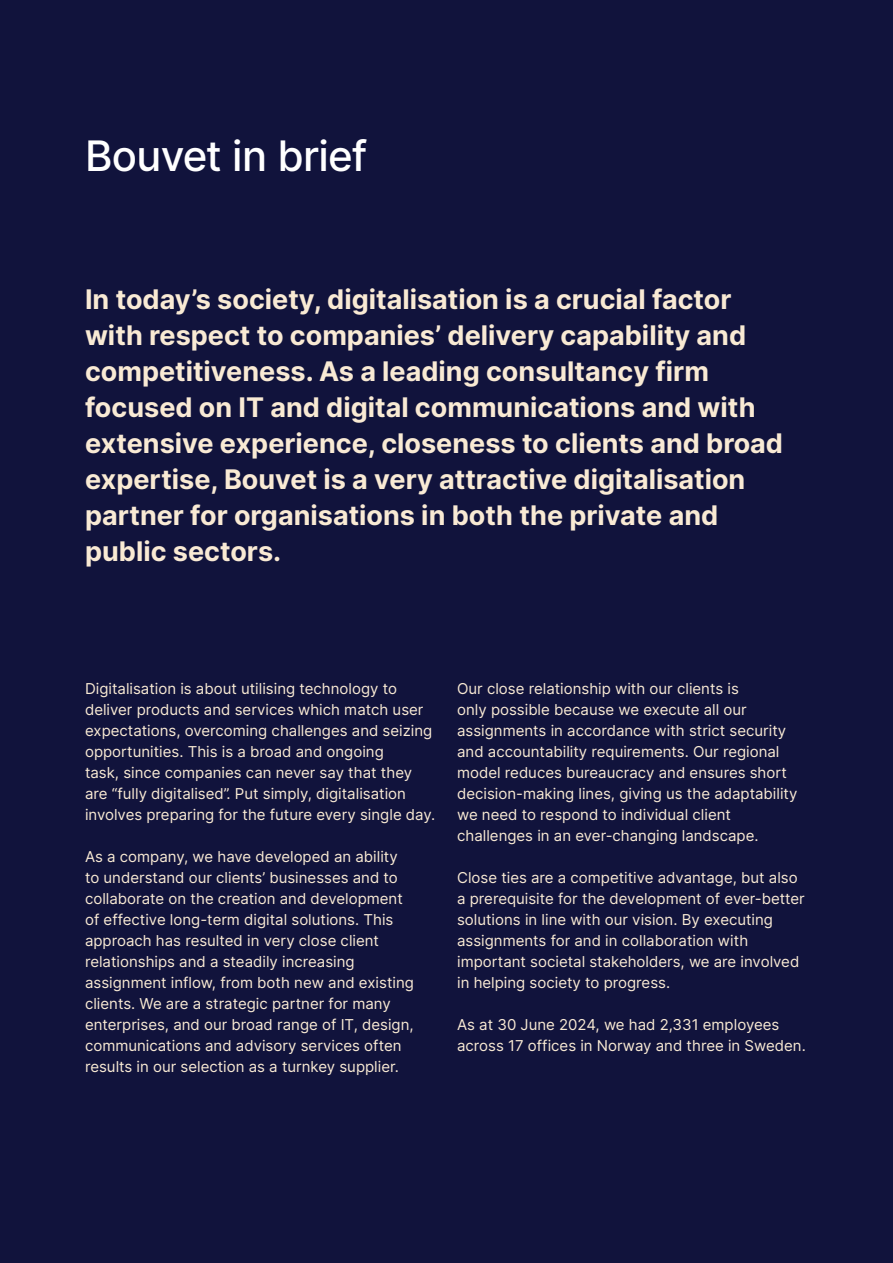
<style>
.page{position:relative;width:893px;height:1263px;background:#11133c}
.page>*{position:absolute;margin:0;border:0;box-sizing:border-box;transform-origin:0 0}
.t1{font:500 42px "Inter";letter-spacing:-.02em;color:#fff}
.t2{font:700 27px/36px "Inter";color:#f9ead4}
.t3{font:15px/21px "Inter";color:#f9ead4}
</style>
<div class="page">
<hr style="left:892px;top:0;width:1px;height:1263px;background:#f9ead4">
<h1 class="t1" style="left:85px;top:125px;width:284px">Bouvet in brief</h1>
<p class="t2" style="left:85px;top:281px;width:699px">In today’s society, digitalisation is a crucial factor with respect to companies’ delivery capability and competitiveness. As a leading consultancy firm focused on IT and digital communications and with extensive experience, closeness to clients and broad expertise, Bouvet is a very attractive digitalisation partner for organisations in both the private and public sectors.</p>
<p class="t3" style="left:85px;top:678px;width:352px">Digitalisation is about utilising technology to deliver products and services which match user expectations, overcoming challenges and seizing opportunities. This is a broad and ongoing<br>task, since companies can never say that they are “fully digitalised”. Put simply, digitalisation involves preparing for the future every single day.</p>
<p class="t3" style="left:85px;top:846px;width:330px">As a company, we have developed an ability to understand our clients’ businesses and to collaborate on the creation and development of effective long-term digital solutions. This approach has resulted in very close client relationships and a steadily increasing assignment inflow, from both new and existing clients. We are a strategic partner for many enterprises, and our broad range of IT, design, communications and advisory services often results in our selection as a turnkey supplier.</p>
<p class="t3" style="left:457px;top:678px;width:342px">Our close relationship with our clients is<br>only possible because we execute all our assignments in accordance with strict security and accountability requirements. Our regional model reduces bureaucracy and ensures short decision-making lines, giving us the adaptability we need to respond to individual client challenges in an ever-changing landscape.</p>
<p class="t3" style="left:457px;top:867px;width:349px">Close ties are a competitive advantage, but also a prerequisite for the development of ever-better solutions in line with our vision. By executing assignments for and in collaboration with important societal stakeholders, we are involved in helping society to progress.</p>
<p class="t3" style="left:457px;top:1014px;width:350px">As at 30 June 2024, we had 2,331 employees across 17 offices in Norway and three in Sweden.</p>
</div>
